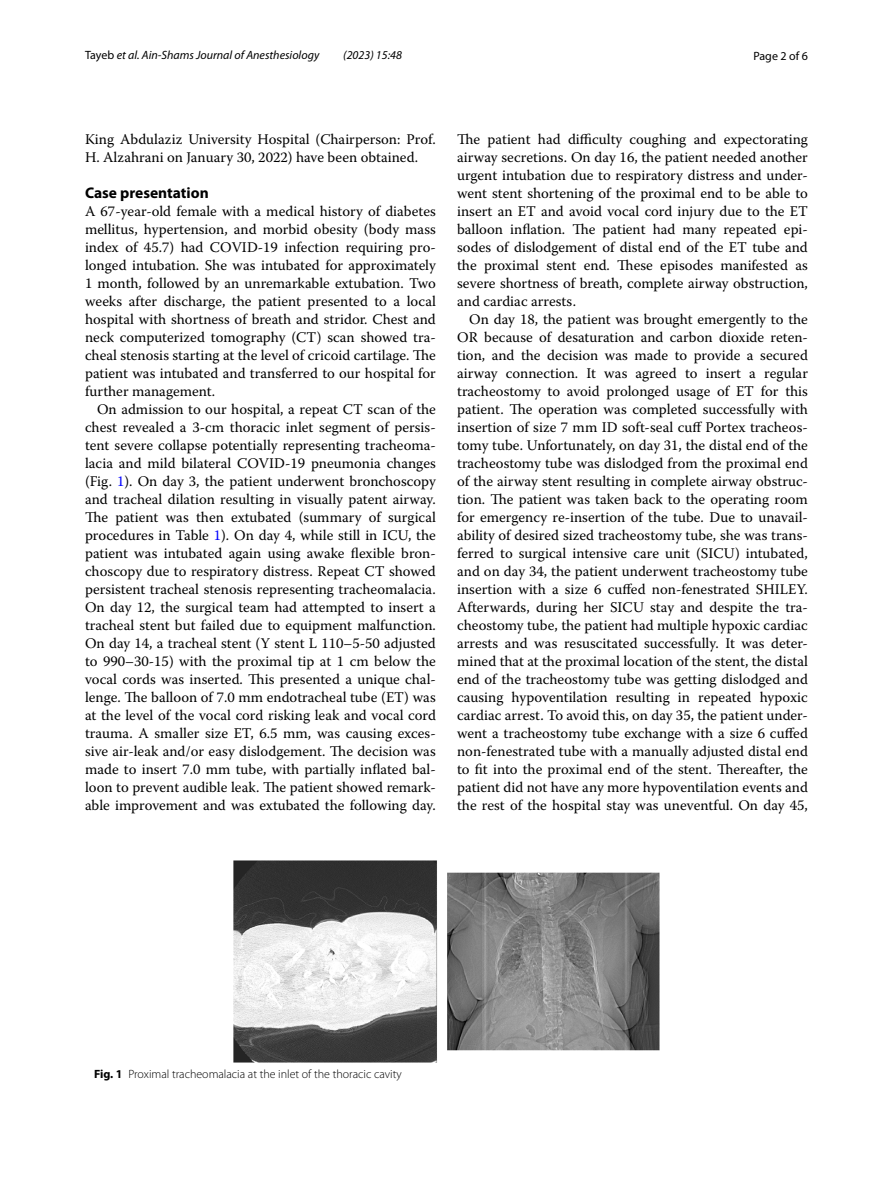
<style>
.page{position:relative;width:893px;height:1187px;background:#fff}
.page>*{position:absolute;margin:0;border:0;box-sizing:border-box;transform-origin:0 0}
.t1{font:700 15.45px "Myriad Pro";color:#000}
.t2{font:14.7px/18px "Warnock Pro";color:#000;text-align:justify}
.t3{font:300 12px "Myriad Pro";color:#000}
.t4{font:italic 12px "Myriad Pro";color:#000}
.t5{font:12px "Myriad Pro";color:#000}
.s1{font-style:normal}
.s2{color:#00f}
.s3{font-weight:700}
</style>
<div class="page">
<img style="left:234px;top:860px;width:425px;height:202px">
<p class="t4" style="left:85px;top:48px;width:236px"><span class="s1">Tayeb</span> et al. Ain-Shams Journal of Anesthesiology</p>
<p class="t4" style="left:343px;top:48px;width:60px">(2023) 15:48</p>
<p class="t5" style="left:753px;top:48px;width:56px">Page 2 of 6</p>
<p class="t2" style="left:85px;top:130px;width:352px">King Abdulaziz University Hospital (Chairperson: Prof.<br>H. Alzahrani on January 30, 2022) have been obtained.</p>
<p class="t1" style="left:85px;top:182px;width:125px">Case presentation</p>
<p class="t2" style="left:85px;top:202px;width:352px">A 67-year-old female with a medical history of diabetes mellitus, hypertension, and morbid obesity (body mass index of 45.7) had COVID-19 infection requiring pro&shy;longed intubation. She was intubated for approximately 1 month, followed by an unremarkable extubation. Two weeks after discharge, the patient presented to a local hospital with shortness of breath and stridor. Chest and neck computerized tomography (CT) scan showed tra&shy;cheal stenosis starting at the level of cricoid cartilage. The patient was intubated and transferred to our hospital for further management.</p>
<p class="t2" style="left:85px;top:400px;width:352px;text-indent:12px">On admission to our hospital, a repeat CT scan of the chest revealed a 3-cm thoracic inlet segment of persis&shy;tent severe collapse potentially representing tracheoma&shy;lacia and mild bilateral COVID-19 pneumonia changes (Fig. <span class="s2">1</span>). On day 3, the patient underwent bronchoscopy and tracheal dilation resulting in visually patent airway.<br>The patient was then extubated (summary of surgical procedures in Table <span class="s2">1</span>). On day 4, while still in ICU, the patient was intubated again using awake flexible bron&shy;choscopy due to respiratory distress. Repeat CT showed persistent tracheal stenosis representing tracheomalacia.<br>On day 12, the surgical team had attempted to insert a tracheal stent but failed due to equipment malfunction.<br>On day 14, a tracheal stent (Y stent L 110–5-50 adjusted to 990–30-15) with the proximal tip at 1 cm below the vocal cords was inserted. This presented a unique chal&shy;lenge. The balloon of 7.0 mm endotracheal tube (ET) was at the level of the vocal cord risking leak and vocal cord trauma. A smaller size ET, 6.5 mm, was causing exces&shy;sive air-leak and/or easy dislodgement. The decision was made to insert 7.0 mm tube, with partially inflated bal&shy;loon to prevent audible leak. The patient showed remark&shy;able improvement and was extubated the following day.</p>
<p class="t2" style="left:457px;top:130px;width:352px">The patient had difficulty coughing and expectorating airway secretions. On day 16, the patient needed another urgent intubation due to respiratory distress and under&shy;went stent shortening of the proximal end to be able to insert an ET and avoid vocal cord injury due to the ET balloon inflation. The patient had many repeated epi&shy;sodes of dislodgement of distal end of the ET tube and the proximal stent end. These episodes manifested as severe shortness of breath, complete airway obstruction, and cardiac arrests.</p>
<p class="t2" style="left:457px;top:310px;width:352px;text-indent:12px">On day 18, the patient was brought emergently to the OR because of desaturation and carbon dioxide reten&shy;tion, and the decision was made to provide a secured airway connection. It was agreed to insert a regular tracheostomy to avoid prolonged usage of ET for this patient. The operation was completed successfully with insertion of size 7 mm ID soft-seal cuff Portex tracheos&shy;tomy tube. Unfortunately, on day 31, the distal end of the tracheostomy tube was dislodged from the proximal end of the airway stent resulting in complete airway obstruc&shy;tion. The patient was taken back to the operating room for emergency re-insertion of the tube. Due to unavail&shy;ability of desired sized tracheostomy tube, she was trans&shy;ferred to surgical intensive care unit (SICU) intubated, and on day 34, the patient underwent tracheostomy tube insertion with a size 6 cuffed non-fenestrated SHILEY.<br>Afterwards, during her SICU stay and despite the tra&shy;cheostomy tube, the patient had multiple hypoxic cardiac arrests and was resuscitated successfully. It was deter&shy;mined that at the proximal location of the stent, the distal end of the tracheostomy tube was getting dislodged and causing hypoventilation resulting in repeated hypoxic cardiac arrest. To avoid this, on day 35, the patient under&shy;went a tracheostomy tube exchange with a size 6 cuffed non-fenestrated tube with a manually adjusted distal end to fit into the proximal end of the stent. Thereafter, the patient did not have any more hypoventilation events and the rest of the hospital stay was uneventful. On day 45,</p>
<p class="t3" style="left:94px;top:1067px;width:309px"><span class="s3">Fig. 1</span> Proximal tracheomalacia at the inlet of the thoracic cavity</p>
</div>
